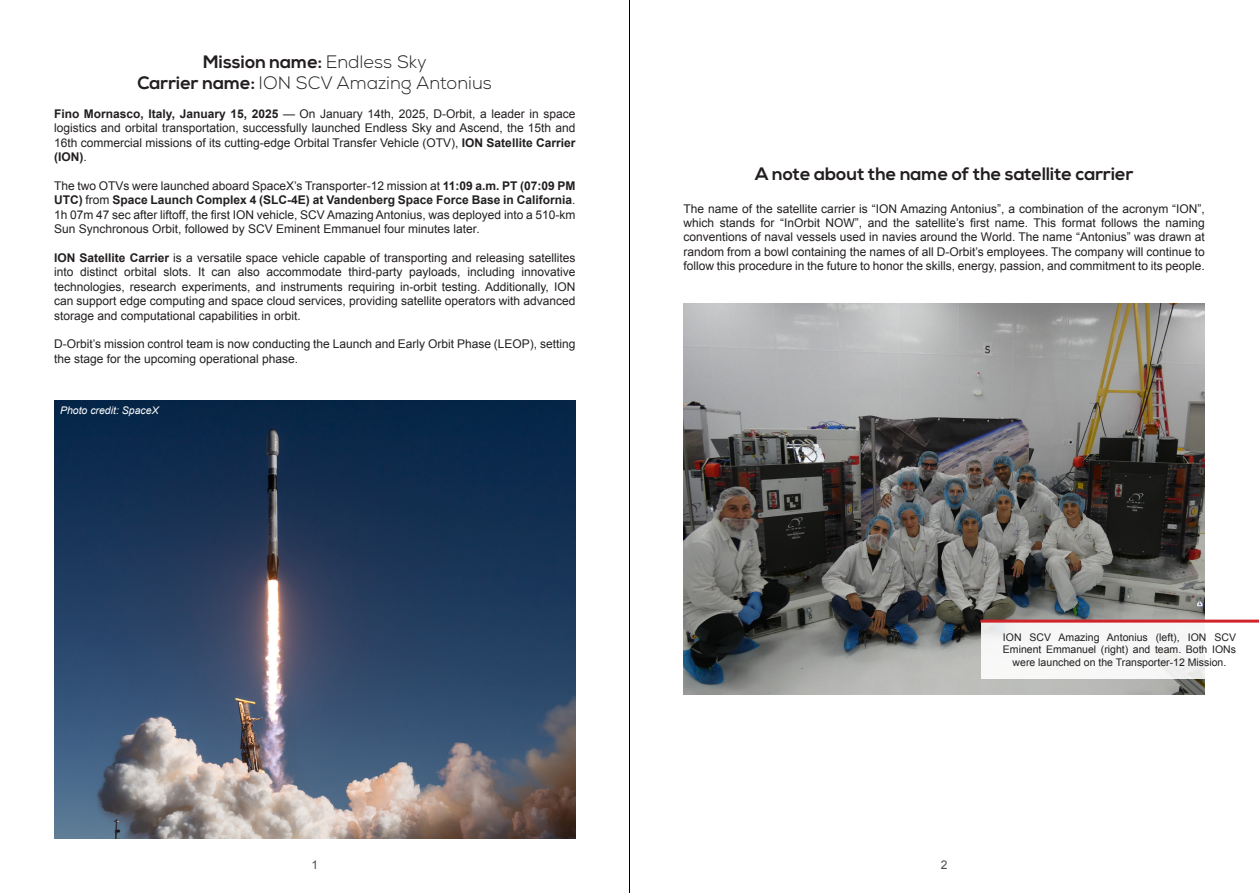
<style>
.page{position:relative;width:1259px;height:893px;background:#fff}
.page>*{position:absolute;margin:0;border:0;box-sizing:border-box;transform-origin:0 0}
.t1{font:700 18px "Nexa";color:#231f20}
.t2{font:300 18px "Nexa";color:#231f20}
.t3{font:12px/14.4px "Arial";color:#231f20;text-align:justify}
.t4{font:10.5px/12.6px "Arial";color:#231f20;text-align:center}
.t5{font:italic 10.5px "Arial";color:#fff}
.s1{font-weight:300}
.s2{font-weight:700}
</style>
<div class="page">
<img style="left:54px;top:400px;width:521px;height:439px">
<hr style="left:629px;top:0;width:1px;height:893px;background:#000">
<img style="left:683px;top:304px;width:522px;height:391px">
<div style="left:981px;top:621px;width:278px;height:57px;background:#f7f7f7"></div>
<hr style="left:980px;top:620px;width:279px;height:3px;background:#d1232a">
<p class="t1" style="left:203px;top:51px;width:225px">Mission name: <span class="s1">Endless Sky</span></p>
<p class="t2" style="left:138px;top:72px;width:356px"><span class="s2">Carrier name:</span> ION SCV Amazing Antonius</p>
<p class="t3" style="left:54px;top:107px;width:523px"><span class="s2">Fino Mornasco, Italy, January 15, 2025</span> — On January 14th, 2025, D-Orbit, a leader in space logistics and orbital transportation, successfully launched Endless Sky and Ascend, the 15th and 16th commercial missions of its cutting-edge Orbital Transfer Vehicle (OTV), <span class="s2">ION Satellite Carrier (ION)</span>.</p>
<p class="t3" style="left:54px;top:179px;width:523px">The two OTVs were launched aboard SpaceX’s Transporter-12 mission at <span class="s2">11:09 a.m. PT (07:09 PM UTC)</span> from <span class="s2">Space Launch Complex 4 (SLC-4E) at Vandenberg Space Force Base in California</span>.<br>1h 07m 47 sec after liftoff, the first ION vehicle, SCV Amazing Antonius, was deployed into a 510-km Sun Synchronous Orbit, followed by SCV Eminent Emmanuel four minutes later.</p>
<p class="t3" style="left:54px;top:251px;width:523px"><span class="s2">ION Satellite Carrier</span> is a versatile space vehicle capable of transporting and releasing satellites into distinct orbital slots. It can also accommodate third-party payloads, including innovative technologies, research experiments, and instruments requiring in-orbit testing. Additionally, ION can support edge computing and space cloud services, providing satellite operators with advanced storage and computational capabilities in orbit.</p>
<p class="t3" style="left:54px;top:337px;width:523px">D-Orbit’s mission control team is now conducting the Launch and Early Orbit Phase (LEOP), setting the stage for the upcoming operational phase.</p>
<p class="t5" style="left:60px;top:404px;width:100px">Photo credit: SpaceX</p>
<p class="t3" style="left:311px;top:858px;width:8px">1</p>
<p class="t1" style="left:755px;top:163px;width:380px">A note about the name of the satellite carrier</p>
<p class="t3" style="left:683px;top:201px;width:523px">The name of the satellite carrier is “ION Amazing Antonius”, a combination of the acronym “ION”, which stands for “InOrbit NOW”, and the satellite’s first name. This format follows the naming conventions of naval vessels used in navies around the World. The name “Antonius” was drawn at random from a bowl containing the names of all D-Orbit’s employees. The company will continue to follow this procedure in the future to honor the skills, energy, passion, and commitment to its people.</p>
<p class="t4" style="left:1003px;top:631px;width:235px">ION SCV Amazing Antonius (left), ION SCV<br>Eminent Emmanuel (right) and team. Both IONs were launched on the Transporter-12 Mission.</p>
<p class="t3" style="left:941px;top:858px;width:8px">2</p>
</div>
